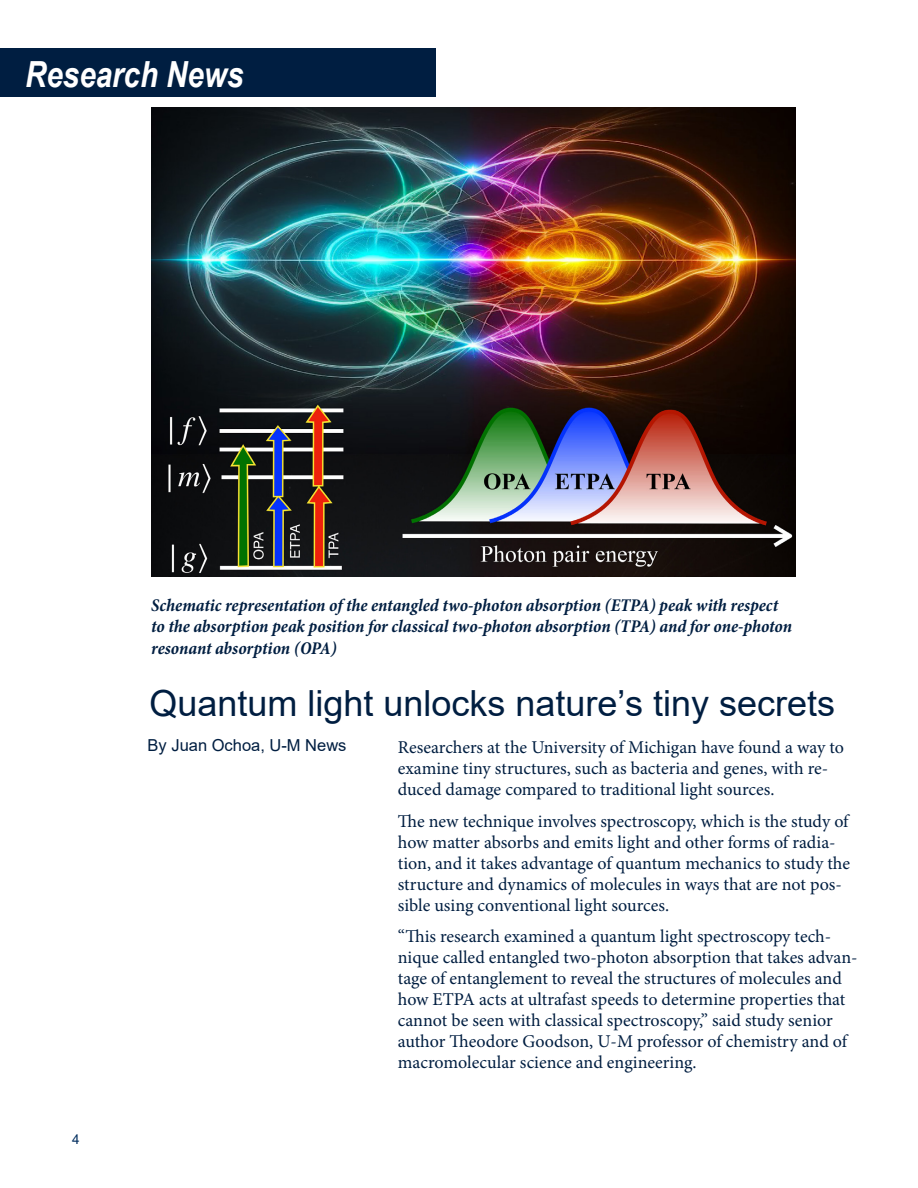
<style>
.page{position:relative;width:918px;height:1188px;background:#fff}
.page>*{position:absolute;margin:0;border:0;box-sizing:border-box;transform-origin:0 0}
.Head{font:36px "Arial";color:#001e41}
.head14{font:italic 700 36px "Arial Narrow";color:#fff}
.body_paragraphs_no_indent{font:18px/21px "Minion Pro";color:#001e41}
.subhead{font:italic 700 condensed 18px/21.6px "Minion Pro";letter-spacing:-.005em;color:#001e41}
.writer_credit{font:16.5px "Arial";color:#001e41}
.t1{font:13.5px "Arial";color:#002d5e}
</style>
<div class="page">
<img style="left:151px;top:108px;width:645px;height:468px">
<div style="left:0;top:48px;width:436px;height:49px;background:#001e41"></div>
<p class="head14" style="left:25px;top:47px;width:220px">Research News</p>
<p class="subhead" style="left:151px;top:594px;width:643px">Schematic representation of the entangled two-photon absorption (ETPA) peak with respect to the absorption peak position for classical two-photon absorption (TPA) and for one-photon resonant absorption (OPA)</p>
<p class="t1" style="left:72px;top:1130px;width:9px">4</p>
<p class="Head" style="left:149px;top:679px;width:687px">Quantum light unlocks nature’s tiny secrets</p>
<p class="body_paragraphs_no_indent" style="left:398px;top:737px;width:448px">Researchers at the University of Michigan have found a way to examine tiny structures, such as bacteria and genes, with re&shy;duced damage compared to traditional light sources.</p>
<p class="body_paragraphs_no_indent" style="left:398px;top:810px;width:454px">The new technique involves spectroscopy, which is the study of how matter absorbs and emits light and other forms of radia&shy;tion, and it takes advantage of quantum mechanics to study the structure and dynamics of molecules in ways that are not pos&shy;sible using conventional light sources.</p>
<p class="body_paragraphs_no_indent" style="left:398px;top:926px;width:461px">“This research examined a quantum light spectroscopy tech&shy;nique called entangled two-photon absorption that takes advan&shy;tage of entanglement to reveal the structures of molecules and how ETPA acts at ultrafast speeds to determine properties that cannot be seen with classical spectroscopy,” said study senior author Theodore Goodson, U-M professor of chemistry and of macromolecular science and engineering.</p>
<p class="writer_credit" style="left:148px;top:734px;width:200px">By Juan Ochoa, U-M News</p>
</div>
